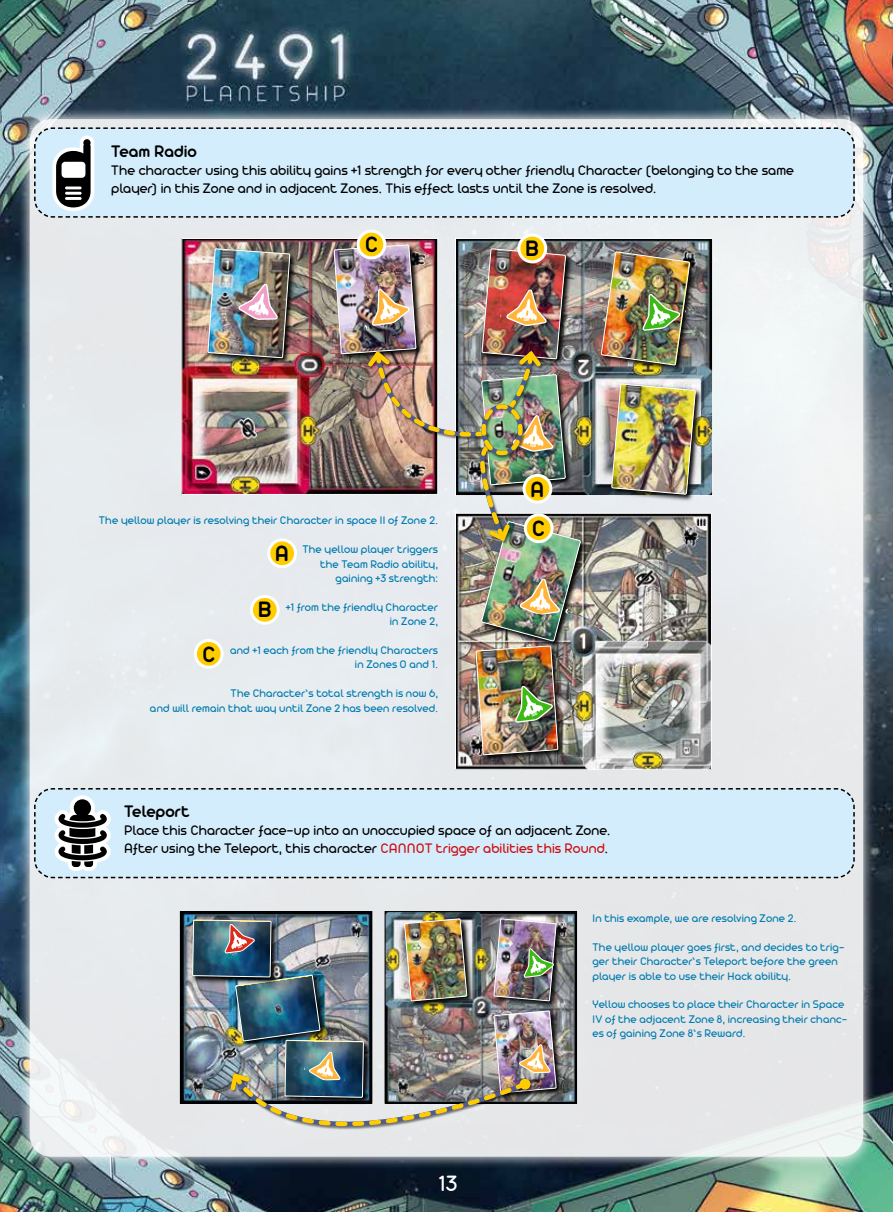
<style>
.page{position:relative;width:893px;height:1212px;background:#fff}
.page>*{position:absolute;margin:0;border:0;box-sizing:border-box;transform-origin:0 0}
.t1{font:600 24px "Arista Pro";color:#000}
.t2{font:24px "Arista Pro";color:#fff}
.t3{font:600 18px "Arista Pro";letter-spacing:-.005em;color:#000}
.t4{font:15px/18px "Arista Pro";color:#000}
.t5{font:12px/14.4px "Arista Pro";letter-spacing:.01em;color:#007baf;text-align:right}
.s1{color:#cd1013}
</style>
<div class="page">
<img style="left:0;top:0;width:893px;height:1212px">
<img style="left:18px;top:107px;width:857px;height:1062px">
<div style="left:30px;top:119px;width:833px;height:1038px;background:#e7eaed;border-radius:21px"></div>
<svg style="left:832px;top:127px;width:23px;height:91px;background:#cce1ed"></svg>
<svg style="left:832px;top:788px;width:23px;height:91px;background:#cbe0ed"></svg>
<img style="left:581px;top:515px;width:129px;height:253px">
<img style="left:183px;top:240px;width:150px;height:253px">
<img style="left:581px;top:240px;width:130px;height:254px">
<svg style="left:610px;top:382px;width:93px;height:114px"></svg>
<img style="left:611px;top:374px;width:85px;height:127px">
<svg style="left:581px;top:520px;width:7px;height:129px"></svg>
<svg style="left:206px;top:247px;width:92px;height:118px"></svg>
<img style="left:600px;top:250px;width:97px;height:123px">
<div style="left:269px;top:540px;width:26px;height:27px;background:#fc0;border-radius:50%"></div>
<div style="left:267px;top:538px;width:30px;height:30px;border:3px solid #fff;border-radius:50%"></div>
<div style="left:251px;top:596px;width:27px;height:27px;background:#fc0;border-radius:50%"></div>
<div style="left:250px;top:595px;width:30px;height:30px;border:3px solid #fff;border-radius:50%"></div>
<div style="left:195px;top:640px;width:27px;height:27px;background:#fc0;border-radius:50%"></div>
<div style="left:194px;top:639px;width:30px;height:30px;border:3px solid #fff;border-radius:50%"></div>
<img style="left:600px;top:251px;width:90px;height:115px">
<img style="left:207px;top:238px;width:84px;height:141px">
<svg style="left:33px;top:127px;width:799px;height:91px;background:#cce3f1"></svg>
<div style="left:62px;top:162px;width:23px;height:16px;background:#fff;border-radius:4px"></div>
<hr style="left:65px;top:192px;width:17px;height:3px;background:#fff">
<hr style="left:65px;top:197px;width:17px;height:3px;background:#fff">
<hr style="left:65px;top:186px;width:17px;height:3px;background:#fff">
<svg style="left:34px;top:788px;width:798px;height:91px;background:#cbe2f0"></svg>
<img style="left:333px;top:230px;width:248px;height:540px">
<img style="left:387px;top:913px;width:188px;height:188px">
<div style="left:385px;top:911px;width:192px;height:192px;border:1px solid #000"></div>
<img style="left:182px;top:913px;width:188px;height:188px">
<div style="left:180px;top:911px;width:192px;height:192px;border:1px solid #000"></div>
<svg style="left:561px;top:917px;width:3px;height:91px"></svg>
<svg style="left:561px;top:1009px;width:3px;height:91px"></svg>
<img style="left:192px;top:917px;width:369px;height:266px">
<h2 class="t3" style="left:111px;top:141px;width:87px">Team Radio</h2>
<p class="t4" style="left:111px;top:162px;width:684px">The character using this ability gains +1 strength for every other friendly Character (belonging to the same player) in this Zone and in adjacent Zones. This effect lasts until the Zone is resolved.</p>
<h1 class="t1" style="left:365px;top:231px;width:15px">C</h1>
<h1 class="t1" style="left:525px;top:234px;width:15px">B</h1>
<p class="t5" style="left:99px;top:514px;width:341px">The yellow player is resolving their Character in space II of Zone 2.</p>
<p class="t5" style="left:302px;top:542px;width:137px">The yellow player triggers the Team Radio ability, gaining +3 strength:</p>
<p class="t5" style="left:286px;top:600px;width:154px">+1 from the friendly Character in Zone 2,</p>
<p class="t5" style="left:230px;top:643px;width:210px">and +1 each from the friendly Characters in Zones 0 and 1.</p>
<p class="t5" style="left:150px;top:686px;width:290px">The Character’s total strength is now 6,<br>and will remain that way until Zone 2 has been resolved.</p>
<h1 class="t1" style="left:275px;top:539px;width:16px">A</h1>
<h1 class="t1" style="left:258px;top:595px;width:15px">B</h1>
<h1 class="t1" style="left:202px;top:640px;width:15px">C</h1>
<h1 class="t1" style="left:530px;top:475px;width:16px">A</h1>
<h1 class="t1" style="left:532px;top:514px;width:15px">C</h1>
<h2 class="t3" style="left:124px;top:800px;width:67px">Teleport</h2>
<p class="t4" style="left:124px;top:822px;width:488px">Place this Character face-up into an unoccupied space of an adjacent Zone.<br>After using the Teleport, this character <span class="s1">CANNOT trigger abilities this Round</span>.</p>
<h1 class="t2" style="left:439px;top:1170px;width:20px">13</h1>
<p class="t5" style="left:592px;top:911px;width:206px">In this example, we are resolving Zone 2.</p>
<p class="t5" style="left:592px;top:940px;width:254px;text-align:left">The yellow player goes first, and decides to trig&shy;ger their Character’s Teleport before the green player is able to use their Hack ability.</p>
<p class="t5" style="left:592px;top:998px;width:256px;text-align:left">Yellow chooses to place their Character in Space<br>IV of the adjacent Zone 8, increasing their chanc&shy;es of gaining Zone 8’s Reward.</p>
</div>
